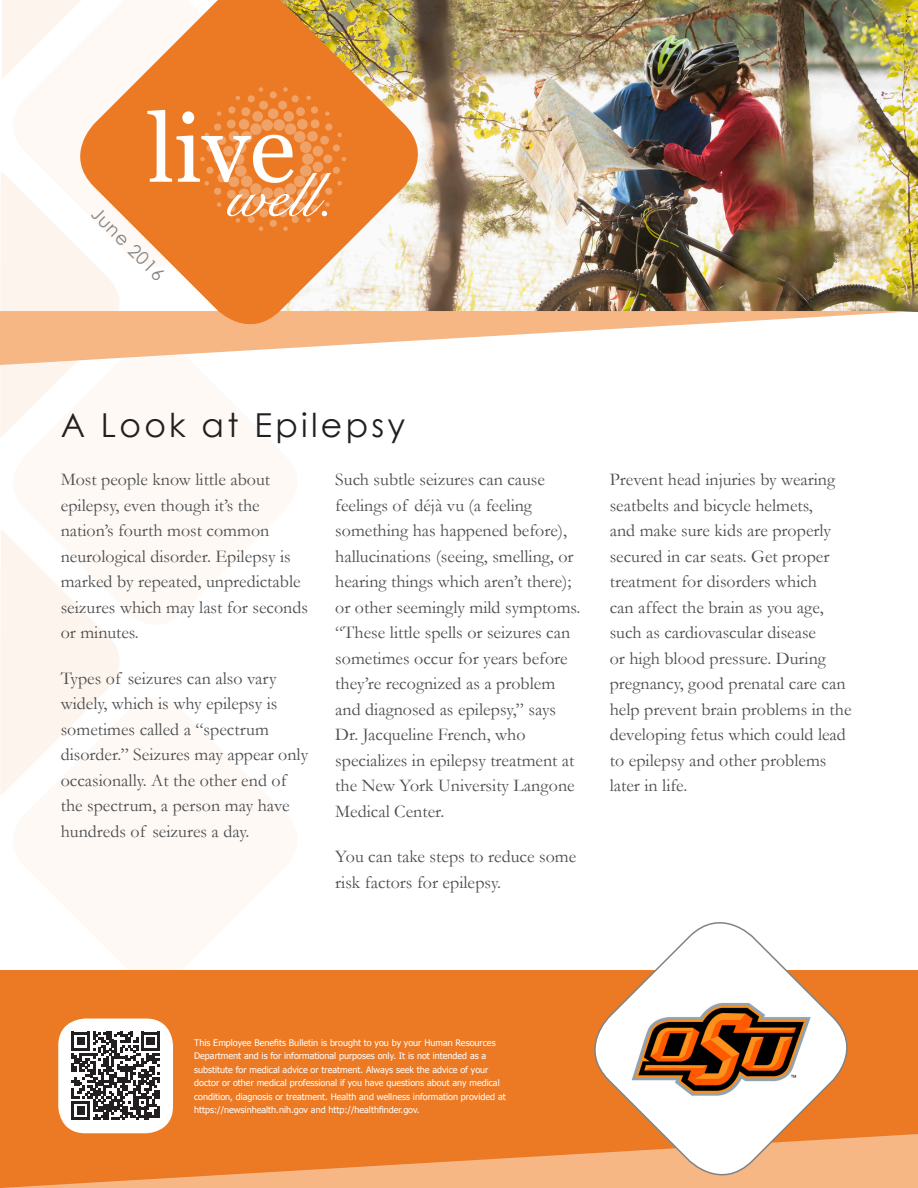
<style>
.page{position:relative;width:918px;height:1188px;background:#fff}
.page>*{position:absolute;margin:0;border:0;box-sizing:border-box;transform-origin:0 0}
.t1{font:95.1px "Vani";color:#fff}
.t2{font:italic 62.7px "Signet Roundhand ATT";color:#fff}
.t3{font:33px "Century Gothic";letter-spacing:.1em;color:#231f20}
.t4{font:18px/25.5px "Garamond";color:#4b4c4d}
.t5{font:18px "Century Gothic";color:#808285}
.t6{font:9px/13.5px "Tahoma";color:#fff}
</style>
<div class="page">
<img style="left:436px;top:0;width:482px;height:311px">
<svg style="left:0;top:530px;width:120px;height:265px"></svg>
<svg style="left:0;top:172px;width:73px;height:266px"></svg>
<svg style="left:2px;top:0;width:61px;height:79px"></svg>
<div style="left:0;top:970px;width:918px;height:218px;background:#ec7a24"></div>
<svg style="left:2px;top:1134px;width:916px;height:54px"></svg>
<svg style="left:0;top:311px;width:918px;height:54px"></svg>
<svg style="left:63px;top:0;width:373px;height:342px"></svg>
<svg style="left:916px;top:326px;width:2px;height:39px"></svg>
<img style="left:893px;top:0;width:25px;height:282px">
<svg style="left:200px;top:87px;width:146px;height:144px;background:#ec8436"></svg>
<svg style="left:577px;top:922px;width:287px;height:266px"></svg>
<div style="left:58px;top:1019px;width:115px;height:114px;background:#fff;border-radius:27px"></div>
<svg style="left:71px;top:1032px;width:89px;height:88px"></svg>
<img style="left:631px;top:1002px;width:179px;height:94px">
<h1 class="t1" style="left:147px;top:93px;width:150px">live</h1>
<p class="t5" style="left:104px;top:202px;width:96px;rotate:45deg">June 2016</p>
<h2 class="t2" style="left:216px;top:159px;width:109px">well.</h2>
<h3 class="t3" style="left:61px;top:402px;width:346px">A Look at Epilepsy</h3>
<p class="t4" style="left:61px;top:466px;width:249px">Most people know little about epilepsy, even though it’s the nation’s fourth most common neurological disorder. Epilepsy is marked by repeated, unpredictable seizures which may last for seconds or minutes.</p>
<p class="t4" style="left:61px;top:665px;width:249px">Types of seizures can also vary widely, which is why epilepsy is sometimes called a “spectrum disorder.” Seizures may appear only occasionally. At the other end of the spectrum, a person may have hundreds of seizures a day.</p>
<p class="t4" style="left:335px;top:466px;width:247px">Such subtle seizures can cause feelings of déjà vu (a feeling something has happened before), hallucinations (seeing, smelling, or hearing things which aren’t there); or other seemingly mild symptoms. “These little spells or seizures can sometimes occur for years before they’re recognized as a problem and diagnosed as epilepsy,” says<br>Dr. Jacqueline French, who specializes in epilepsy treatment at the New York University Langone<br>Medical Center.</p>
<p class="t4" style="left:335px;top:844px;width:243px">You can take steps to reduce some risk factors for epilepsy.</p>
<p class="t4" style="left:610px;top:466px;width:243px">Prevent head injuries by wearing seatbelts and bicycle helmets,<br>and make sure kids are properly secured in car seats. Get proper treatment for disorders which<br>can affect the brain as you age, such as cardiovascular disease<br>or high blood pressure. During pregnancy, good prenatal care can help prevent brain problems in the developing fetus which could lead to epilepsy and other problems later in life.</p>
<p class="t6" style="left:194px;top:1035px;width:313px">This Employee Benefits Bulletin is brought to you by your Human Resources Department and is for informational purposes only. It is not intended as a substitute for medical advice or treatment. Always seek the advice of your doctor or other medical professional if you have questions about any medical condition, diagnosis or treatment. Health and wellness information provided at https://newsinhealth.nih.gov and http://healthfinder.gov.</p>
</div>
